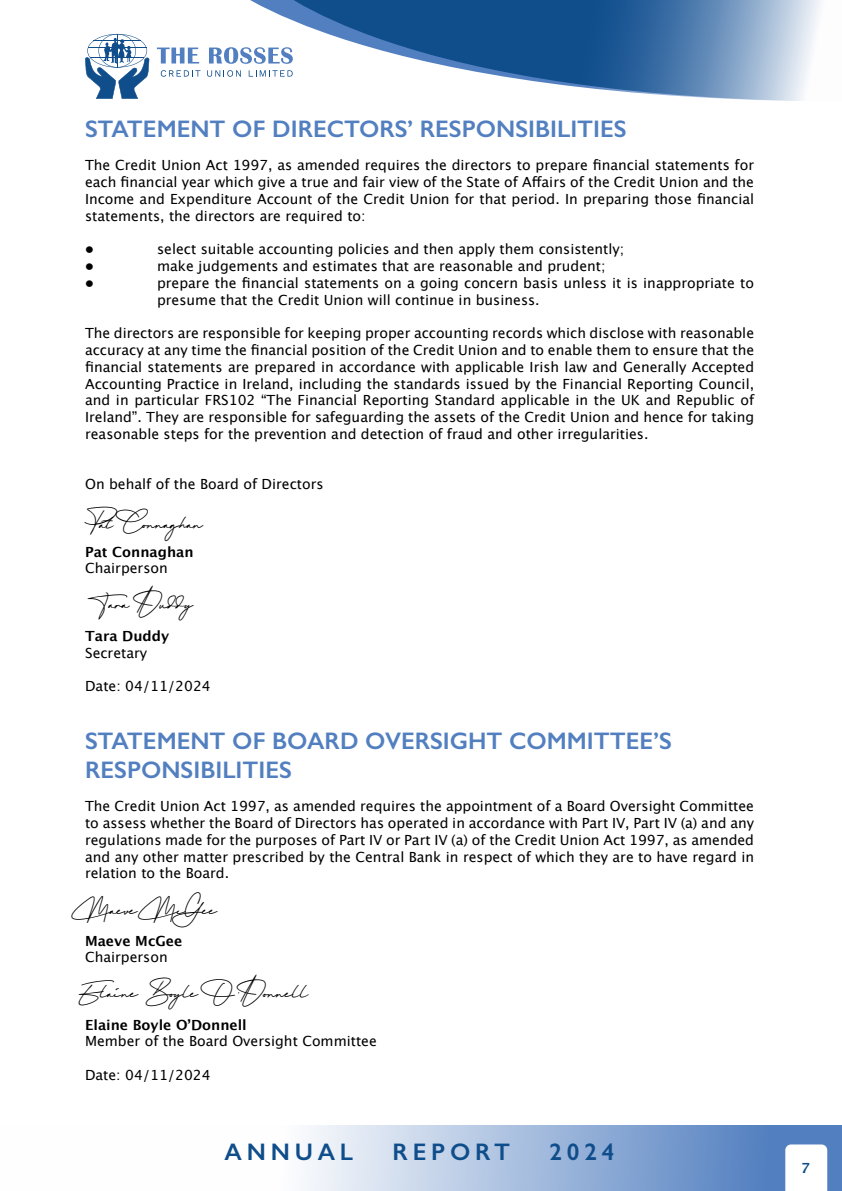
<style>
.page{position:relative;width:842px;height:1191px;background:#fff}
.page>*{position:absolute;margin:0;border:0;box-sizing:border-box;transform-origin:0 0}
.t1{font:600 24px/28.8px "Gill Sans";color:#527fc0}
.t2{font:600 24px "Gill Sans";letter-spacing:.2em;color:#0f4d8b}
.t3{font:16.8px "Signatera";letter-spacing:-.01em;color:#000}
.t4{font:14px/16.8px "Lucida Grande";color:#000;text-align:justify}
.t5{font:700 14px "Lucida Grande";color:#000}
.t6{font:700 14px "Lucida Grande";color:#0f4d8b}
</style>
<div class="page">
<svg style="left:304px;top:1125px;width:538px;height:66px"></svg>
<hr style="left:0;top:1125px;width:1px;height:66px;background:#527fc0">
<svg style="left:785px;top:1144px;width:42px;height:47px"></svg>
<svg style="left:269px;top:0;width:553px;height:101px"></svg>
<svg style="left:85px;top:34px;width:64px;height:65px"></svg>
<svg style="left:157px;top:48px;width:42px;height:16px"></svg>
<svg style="left:209px;top:47px;width:84px;height:17px"></svg>
<svg style="left:161px;top:70px;width:39px;height:7px"></svg>
<svg style="left:207px;top:70px;width:34px;height:7px"></svg>
<svg style="left:249px;top:70px;width:44px;height:7px"></svg>
<h1 class="t1" style="left:85px;top:114px;width:543px">STATEMENT OF DIRECTORS’ RESPONSIBILITIES</h1>
<p class="t4" style="left:85px;top:157px;width:671px">The Credit Union Act 1997, as amended requires the directors to prepare financial statements for each financial year which give a true and fair view of the State of Affairs of the Credit Union and the Income and Expenditure Account of the Credit Union for that period. In preparing those financial statements, the directors are required to:</p>
<p class="t5" style="left:85px;top:238px;width:10px">•</p>
<p class="t4" style="left:157px;top:241px;width:469px">select suitable accounting policies and then apply them consistently;</p>
<p class="t5" style="left:85px;top:255px;width:10px">•</p>
<p class="t4" style="left:157px;top:258px;width:450px">make judgements and estimates that are reasonable and prudent;</p>
<p class="t5" style="left:85px;top:271px;width:10px">•</p>
<p class="t4" style="left:157px;top:274px;width:598px">prepare the financial statements on a going concern basis unless it is inappropriate to presume that the Credit Union will continue in business.</p>
<p class="t4" style="left:85px;top:325px;width:671px">The directors are responsible for keeping proper accounting records which disclose with reasonable accuracy at any time the financial position of the Credit Union and to enable them to ensure that the financial statements are prepared in accordance with applicable Irish law and Generally Accepted Accounting Practice in Ireland, including the standards issued by the Financial Reporting Council, and in particular FRS102 “The Financial Reporting Standard applicable in the UK and Republic of Ireland”. They are responsible for safeguarding the assets of the Credit Union and hence for taking reasonable steps for the prevention and detection of fraud and other irregularities.</p>
<p class="t4" style="left:85px;top:476px;width:240px">On behalf of the Board of Directors</p>
<p class="t3" style="left:87px;top:512px;width:116px">Pat Connaghan</p>
<p class="t5" style="left:85px;top:540px;width:110px">Pat Connaghan</p>
<p class="t4" style="left:85px;top:560px;width:84px">Chairperson</p>
<p class="t3" style="left:85px;top:592px;width:109px">Tara Duddy</p>
<p class="t5" style="left:85px;top:624px;width:86px">Tara Duddy</p>
<p class="t4" style="left:85px;top:644px;width:64px">Secretary</p>
<p class="t4" style="left:85px;top:678px;width:127px">Date: 04/11/2024</p>
<h1 class="t1" style="left:85px;top:726px;width:588px">STATEMENT OF BOARD OVERSIGHT COMMITTEE’S<br>RESPONSIBILITIES</h1>
<p class="t4" style="left:85px;top:798px;width:670px">The Credit Union Act 1997, as amended requires the appointment of a Board Oversight Committee to assess whether the Board of Directors has operated in accordance with Part IV, Part IV (a) and any regulations made for the purposes of Part IV or Part IV (a) of the Credit Union Act 1997, as amended and any other matter prescribed by the Central Bank in respect of which they are to have regard in relation to the Board.</p>
<p class="t3" style="left:79px;top:898px;width:139px">Maeve McGee</p>
<p class="t5" style="left:85px;top:929px;width:99px">Maeve McGee</p>
<p class="t4" style="left:85px;top:949px;width:84px">Chairperson</p>
<p class="t3" style="left:79px;top:981px;width:230px">Elaine Boyle O’Donnell</p>
<p class="t5" style="left:85px;top:1013px;width:163px">Elaine Boyle O’Donnell</p>
<p class="t4" style="left:85px;top:1033px;width:293px">Member of the Board Oversight Committee</p>
<p class="t4" style="left:85px;top:1066px;width:127px">Date: 04/11/2024</p>
<h1 class="t2" style="left:225px;top:1137px;width:130px">ANNUAL</h1>
<h1 class="t2" style="left:392px;top:1137px;width:119px">REPORT</h1>
<h1 class="t2" style="left:549px;top:1137px;width:67px">2024</h1>
<p class="t6" style="left:801px;top:1156px;width:11px">7</p>
</div>
